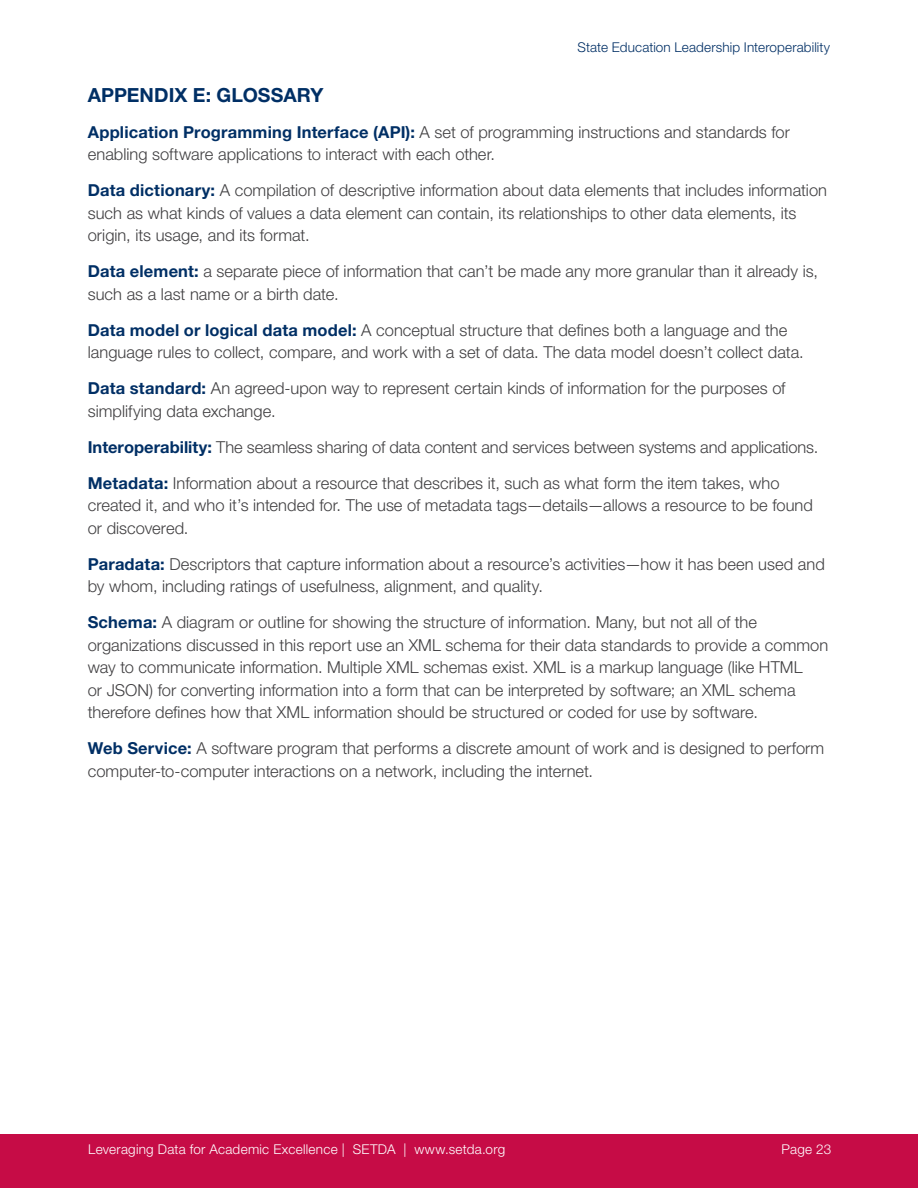
<style>
.page{position:relative;width:918px;height:1188px;background:#fff}
.page>*{position:absolute;margin:0;border:0;box-sizing:border-box;transform-origin:0 0}
.Appendix_Header{font:700 19.5px "Helvetica Neue LT Std";letter-spacing:.005em;color:#002f65}
.Main_Paragraph{font:300 16.5px/22.5px "Helvetica Neue LT Std";color:#414042}
.t1{font:300 13.5px "Helvetica Neue LT Std";letter-spacing:.02em;color:#fff}
.t2{font:300 13.5px "Helvetica Neue LT Std";letter-spacing:.01em;color:#002f65}
.s1{font-weight:700;color:#002f65}
</style>
<div class="page">
<div style="left:0;top:1134px;width:918px;height:54px;background:#c60c46"></div>
<p class="t2" style="left:578px;top:39px;width:254px">State Education Leadership Interoperability</p>
<h2 class="Appendix_Header" style="left:88px;top:83px;width:237px">APPENDIX E: GLOSSARY</h2>
<p class="Main_Paragraph" style="left:88px;top:120px;width:704px"><span class="s1">Application Programming Interface (API):</span> A set of programming instructions and standards for enabling software applications to interact with each other.</p>
<p class="Main_Paragraph" style="left:88px;top:179px;width:741px"><span class="s1">Data dictionary:</span> A compilation of descriptive information about data elements that includes information such as what kinds of values a data element can contain, its relationships to other data elements, its origin, its usage, and its format.</p>
<p class="Main_Paragraph" style="left:88px;top:260px;width:732px"><span class="s1">Data element:</span> a separate piece of information that can’t be made any more granular than it already is, such as a last name or a birth date.</p>
<p class="Main_Paragraph" style="left:88px;top:318px;width:718px"><span class="s1">Data model or logical data model:</span> A conceptual structure that defines both a language and the language rules to collect, compare, and work with a set of data. The data model doesn’t collect data.</p>
<p class="Main_Paragraph" style="left:88px;top:377px;width:699px"><span class="s1">Data standard:</span> An agreed-upon way to represent certain kinds of information for the purposes of simplifying data exchange.</p>
<p class="Main_Paragraph" style="left:88px;top:435px;width:732px"><span class="s1">Interoperability:</span> The seamless sharing of data content and services between systems and applications.</p>
<p class="Main_Paragraph" style="left:88px;top:471px;width:727px"><span class="s1">Metadata:</span> Information about a resource that describes it, such as what form the item takes, who created it, and who it’s intended for. The use of metadata tags—details—allows a resource to be found or discovered.</p>
<p class="Main_Paragraph" style="left:88px;top:552px;width:739px"><span class="s1">Paradata:</span> Descriptors that capture information about a resource’s activities—how it has been used and by whom, including ratings of usefulness, alignment, and quality.</p>
<p class="Main_Paragraph" style="left:88px;top:611px;width:742px"><span class="s1">Schema:</span> A diagram or outline for showing the structure of information. Many, but not all of the organizations discussed in this report use an XML schema for their data standards to provide a common way to communicate information. Multiple XML schemas exist. XML is a markup language (like HTML<br>or JSON) for converting information into a form that can be interpreted by software; an XML schema therefore defines how that XML information should be structured or coded for use by software.</p>
<p class="Main_Paragraph" style="left:88px;top:737px;width:738px"><span class="s1">Web Service:</span> A software program that performs a discrete amount of work and is designed to perform computer-to-computer interactions on a network, including the internet.</p>
<p class="t1" style="left:88px;top:1141px;width:419px">Leveraging Data for Academic Excellence | SETDA | www.setda.org</p>
<p class="t1" style="left:782px;top:1141px;width:51px">Page 23</p>
</div>
